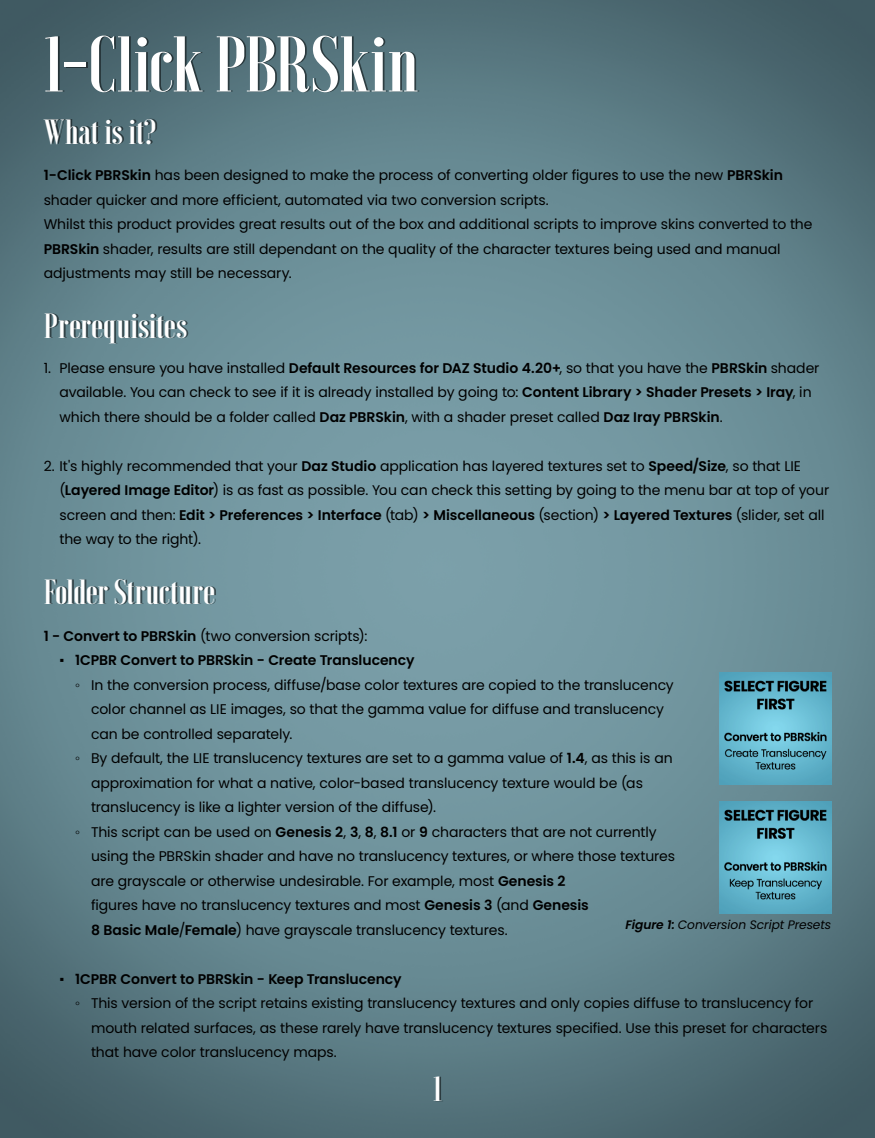
<style>
.page{position:relative;width:875px;height:1138px;background:#fff}
.page>*{position:absolute;margin:0;border:0;box-sizing:border-box;transform-origin:0 0}
.t1{font:700 78.75px "Voga";color:#fff}
.t2{font:700 35px "Voga";letter-spacing:-.005em;color:#fff}
.t3{font:14px/24.5px "Poppins";letter-spacing:-.005em;color:#000}
.t4{font:600 14px "Poppins";letter-spacing:-.005em;color:#000}
.t5{font:italic 12.25px "Poppins";letter-spacing:-.005em;color:#000}
.s1{font-weight:600}
.s2{font-family:"Times New Roman";font-weight:400}
.s3{font-family:"Times New Roman"}
</style>
<div class="page">
<img style="left:0;top:0;width:93px;height:1138px">
<img style="left:93px;top:0;width:782px;height:61px">
<img style="left:407px;top:61px;width:405px;height:369px">
<img style="left:812px;top:61px;width:63px;height:1077px">
<img style="left:93px;top:92px;width:314px;height:1046px">
<img style="left:406px;top:430px;width:344px;height:461px">
<div style="left:750px;top:430px;width:63px;height:242px;background:#6b8f98"></div>
<img style="left:750px;top:784px;width:63px;height:17px">
<img style="left:406px;top:891px;width:407px;height:247px">
<img style="left:435px;top:1076px;width:8px;height:25px">
<img style="left:719px;top:672px;width:112px;height:112px">
<img style="left:719px;top:801px;width:112px;height:113px">
<img style="left:47px;top:579px;width:169px;height:25px">
<img style="left:47px;top:313px;width:141px;height:30px">
<img style="left:46px;top:119px;width:111px;height:25px">
<img style="left:47px;top:36px;width:17px;height:55px">
<img style="left:66px;top:62px;width:21px;height:5px">
<img style="left:93px;top:36px;width:326px;height:56px">
<h1 class="t1" style="left:44px;top:20px;width:376px">1-Click PBRSkin</h1>
<h2 class="t2" style="left:44px;top:112px;width:114px">What is it?</h2>
<p class="t3" style="left:44px;top:163px;width:770px"><span class="s1">1-Click PBRSkin</span> has been designed to make the process of converting older figures to use the new <span class="s1">PBRSkin </span>shader quicker and more efficient, automated via two conversion scripts.<br>Whilst this product provides great results out of the box and additional scripts to improve skins converted to the <span class="s1">PBRSkin</span> shader, results are still dependant on the quality of the character textures being used and manual adjustments may still be necessary.</p>
<h2 class="t2" style="left:44px;top:306px;width:145px">Prerequisites</h2>
<p class="t3" style="left:60px;top:356px;width:762px;text-indent:-16px">1. Please ensure you have installed <span class="s1">Default Resources for DAZ Studio 4.20+</span>, so that you have the <span class="s1">PBRSkin</span> shader available. You can check to see if it is already installed by going to: <span class="s1">Content Library &gt; Shader Presets &gt; Iray</span>, in which there should be a folder called <span class="s1">Daz PBRSkin</span>, with a shader preset called <span class="s1">Daz Iray PBRSkin</span>.</p>
<p class="t3" style="left:60px;top:454px;width:771px;text-indent:-16px">2. It's highly recommended that your <span class="s1">Daz Studio</span> application has layered textures set to <span class="s1">Speed/Size</span>, so that LIE (<span class="s1">Layered Image Editor</span>) is as fast as possible. You can check this setting by going to the menu bar at top of your screen and then: <span class="s1">Edit &gt; Preferences &gt; Interface</span> (tab) <span class="s1">&gt; Miscellaneous</span> (section) <span class="s1">&gt; Layered Textures</span> (slider, set all the way to the right).</p>
<h2 class="t2" style="left:44px;top:572px;width:173px">Folder Structure</h2>
<p class="t3" style="left:44px;top:623px;width:325px"><span class="s1">1 - Convert to PBRSkin</span> (two conversion scripts):</p>
<p class="t4" style="left:60px;top:652px;width:357px"><span class="s2">▪</span> 1CPBR Convert to PBRSkin - Create Translucency</p>
<p class="t3" style="left:75px;top:672px;width:600px"><span class="s3">◦</span> In the conversion process, diffuse/base color textures are copied to the translucency</p>
<p class="t3" style="left:91px;top:697px;width:574px">color channel as LIE images, so that the gamma value for diffuse and translucency</p>
<p class="t3" style="left:91px;top:721px;width:203px">can be controlled separately.</p>
<p class="t3" style="left:75px;top:746px;width:599px"><span class="s3">◦</span> By default, the LIE translucency textures are set to a gamma value of <span class="s1">1.4</span>, as this is an</p>
<p class="t3" style="left:91px;top:770px;width:554px">approximation for what a native, color-based translucency texture would be (as</p>
<p class="t3" style="left:91px;top:795px;width:347px">translucency is like a lighter version of the diffuse).</p>
<p class="t3" style="left:75px;top:819px;width:583px"><span class="s3">◦</span> This script can be used on <span class="s1">Genesis 2</span>, <span class="s1">3</span>, <span class="s1">8</span>, <span class="s1">8.1</span> or <span class="s1">9</span> characters that are not currently</p>
<p class="t3" style="left:91px;top:844px;width:586px">using the PBRSkin shader and have no translucency textures, or where those textures</p>
<p class="t3" style="left:91px;top:868px;width:476px">are grayscale or otherwise undesirable. For example, most <span class="s1">Genesis 2</span></p>
<p class="t3" style="left:91px;top:893px;width:499px">figures have no translucency textures and most <span class="s1">Genesis 3</span> (and <span class="s1">Genesis</span></p>
<p class="t3" style="left:91px;top:917px;width:418px"><span class="s1">8 Basic Male</span>/<span class="s1">Female</span>) have grayscale translucency textures.</p>
<p class="t4" style="left:60px;top:970px;width:344px"><span class="s2">▪</span> 1CPBR Convert to PBRSkin - Keep Translucency</p>
<p class="t3" style="left:75px;top:991px;width:740px"><span class="s3">◦</span> This version of the script retains existing translucency textures and only copies diffuse to translucency for</p>
<p class="t3" style="left:91px;top:1015px;width:738px">mouth related surfaces, as these rarely have translucency textures specified. Use this preset for characters</p>
<p class="t3" style="left:91px;top:1040px;width:247px">that have color translucency maps.</p>
<p class="t5" style="left:625px;top:917px;width:207px"><span class="s1">Figure 1:</span> Conversion Script Presets</p>
<h2 class="t2" style="left:433px;top:1069px;width:10px">1</h2>
</div>
